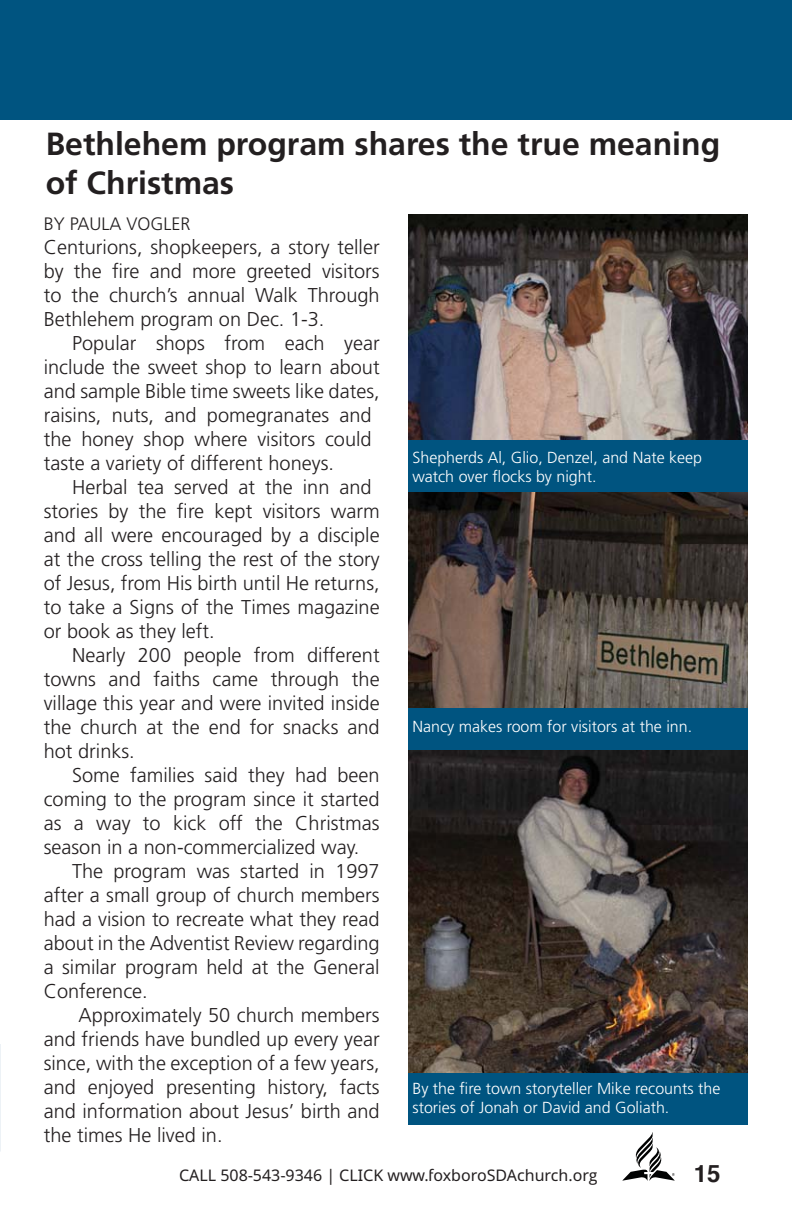
<style>
.page{position:relative;width:792px;height:1224px;background:#fff}
.page>*{position:absolute;margin:0;border:0;box-sizing:border-box;transform-origin:0 0}
.t1{font:700 32px/38.4px "Frutiger";color:#231f20}
.t2{font:700 24px "Helvetica";color:#231f20}
.t3{font:300 20px/24px "Frutiger";color:#231f20;text-align:justify}
.t4{font:300 18px "Frutiger";color:#231f20}
.t5{font:300 16px/19.2px "Frutiger";color:#fff}
.t6{font:16px "Advent Sans Beta";color:#231f20}
</style>
<div class="page">
<svg style="left:622px;top:1133px;width:53px;height:48px"></svg>
<div style="left:0;top:0;width:792px;height:120px;background:#005480"></div>
<div style="left:408px;top:431px;width:339px;height:62px;background:#005480"></div>
<div style="left:408px;top:700px;width:339px;height:51px;background:#005480"></div>
<div style="left:408px;top:1062px;width:339px;height:63px;background:#005480"></div>
<img style="left:408px;top:214px;width:339px;height:225px">
<img style="left:408px;top:493px;width:339px;height:215px">
<img style="left:408px;top:751px;width:339px;height:321px">
<h1 class="t1" style="left:46px;top:128px;width:676px">Bethlehem program shares the true meaning of Christmas</h1>
<p class="t4" style="left:44px;top:216px;width:148px">BY PAULA VOGLER</p>
<p class="t3" style="left:44px;top:236px;width:338px">Centurions, shopkeepers, a story teller by the fire and more greeted visitors to the church’s annual Walk Through Bethlehem program on Dec. 1-3.</p>
<p class="t3" style="left:44px;top:332px;width:338px;text-align:left;text-indent:28px">Popular shops from each year include the sweet shop to learn about and sample Bible time sweets like dates, raisins, nuts, and pomegranates and the honey shop where visitors could taste a variety of different honeys.</p>
<p class="t3" style="left:44px;top:476px;width:338px;text-align:left;text-indent:28px">Herbal tea served at the inn and stories by the fire kept visitors warm and all were encouraged by a disciple at the cross telling the rest of the story of Jesus, from His birth until He returns, to take a Signs of the Times magazine or book as they left.</p>
<p class="t3" style="left:44px;top:644px;width:338px;text-indent:28px">Nearly 200 people from different towns and faiths came through the village this year and were invited inside the church at the end for snacks and hot drinks.</p>
<p class="t3" style="left:44px;top:764px;width:338px;text-indent:28px">Some families said they had been coming to the program since it started as a way to kick off the Christmas season in a non-commercialized way.</p>
<p class="t3" style="left:44px;top:860px;width:338px;text-indent:28px">The program was started in 1997 after a small group of church members had a vision to recreate what they read about in the Adventist Review regarding a similar program held at the General Conference.</p>
<p class="t3" style="left:44px;top:1004px;width:338px;text-indent:35px">Approximately 50 church members and friends have bundled up every year since, with the exception of a few years, and enjoyed presenting history, facts and information about Jesus’ birth and the times He lived in.</p>
<p class="t5" style="left:412px;top:449px;width:291px">Shepherds Al, Glio, Denzel, and Nate keep watch over flocks by night.</p>
<p class="t5" style="left:412px;top:718px;width:281px">Nancy makes room for visitors at the inn.</p>
<p class="t5" style="left:412px;top:1080px;width:309px">By the fire town storyteller Mike recounts the stories of Jonah or David and Goliath.</p>
<p class="t6" style="left:179px;top:1169px;width:420px">CALL 508-543-9346 | CLICK www.foxboroSDAchurch.org</p>
<p class="t2" style="left:694px;top:1164px;width:28px">15</p>
</div>
